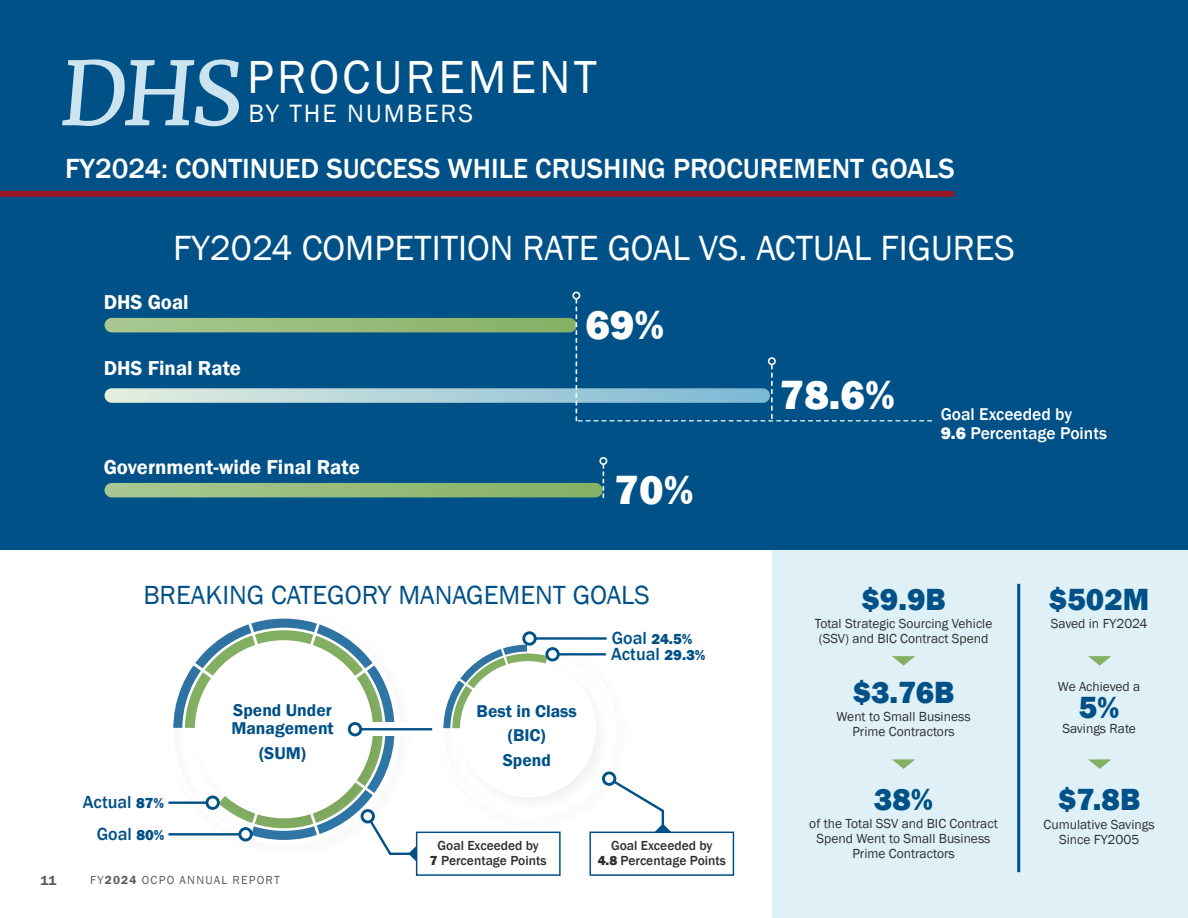
<style>
.page{position:relative;width:1188px;height:918px;background:#005187}
.page>*{position:absolute;margin:0;border:0;box-sizing:border-box;transform-origin:0 0}
.t1{font:47.7px "Franklin Gothic";letter-spacing:.07em;color:#fff}
.t2{font:800 42px "Franklin Gothic";color:#fff}
.t3{font:36px "Franklin Gothic";color:#fff}
.t4{font:800 31.5px "Franklin Gothic";color:#005187}
.t5{font:500 28.5px "Franklin Gothic";color:#fff}
.t6{font:27px "Franklin Gothic";color:#005187}
.t7{font:25.8px "Franklin Gothic";letter-spacing:.08em;color:#fff}
.t8{font:600 20.7px "Franklin Gothic";color:#fff}
.t9{font:500 18px "Franklin Gothic";color:#005187}
.t10{font:600 17.55px/24.8px "Franklin Gothic";color:#005187}
.t11{font:500 17.55px/19px "Franklin Gothic";color:#fff}
.t12{font:800 15px "Franklin Gothic";color:#005187}
.t13{font:13.5px/15px "Franklin Gothic";color:#2e2f2f;text-align:center}
.t14{font:500 13.5px/15px "Franklin Gothic";color:#2e2f2f;text-align:center}
.t15{font:600 13.5px "Franklin Gothic";color:#5a5a5d}
.t16{font:12px "Franklin Gothic";letter-spacing:.1em;color:#5a5a5d}
.s1{font-weight:800}
.s2{font-weight:800;font-size:15px}
.s3{font-weight:600}
.s4{font-weight:500;font-size:18px}
</style>
<div class="page">
<div style="left:0;top:551px;width:1147px;height:367px;background:#fff"></div>
<div style="left:772px;top:551px;width:416px;height:367px;background:#e0f0f7"></div>
<svg style="left:62px;top:59px;width:177px;height:67px"></svg>
<hr style="left:361px;top:728px;width:71px;height:2px;background:#005187">
<hr style="left:168px;top:802px;width:39px;height:2px;background:#005187">
<hr style="left:168px;top:833px;width:72px;height:3px;background:#005187">
<div style="left:416px;top:832px;width:145px;height:44px;background:#fff;border:2px solid #005187"></div>
<svg style="left:1088px;top:656px;width:23px;height:10px"></svg>
<svg style="left:892px;top:656px;width:23px;height:10px"></svg>
<svg style="left:892px;top:759px;width:23px;height:10px"></svg>
<svg style="left:1088px;top:759px;width:23px;height:10px"></svg>
<div style="left:0;top:191px;width:954px;height:6px;background:#951925"></div>
<div style="left:436px;top:637px;width:195px;height:196px;background:#fff"></div>
<div style="left:589px;top:832px;width:145px;height:44px;background:#fff;border:2px solid #005187"></div>
<hr style="left:1017px;top:584px;width:3px;height:288px;background:#005187">
<hr style="left:535px;top:637px;width:72px;height:3px;background:#005187">
<div style="left:522px;top:631px;width:15px;height:15px;border:3px solid #005187;border-radius:50%"></div>
<svg style="left:440px;top:641px;width:231px;height:192px"></svg>
<div style="left:602px;top:772px;width:14px;height:14px;border:3px solid #005187;border-radius:50%"></div>
<svg style="left:171px;top:618px;width:246px;height:244px"></svg>
<div style="left:361px;top:809px;width:14px;height:14px;border:3px solid #005187;border-radius:50%"></div>
<svg style="left:105px;top:319px;width:471px;height:13px;background:#97bc7b"></svg>
<div style="left:105px;top:318px;width:472px;height:14px;border:2px solid #fff;border-radius:6px"></div>
<svg style="left:105px;top:484px;width:497px;height:13px;background:#97bc7b"></svg>
<div style="left:105px;top:483px;width:498px;height:14px;border:2px solid #fff;border-radius:6px"></div>
<svg style="left:603px;top:465px;width:1px;height:33px"></svg>
<div style="left:599px;top:457px;width:8px;height:8px;border:2px solid #fff;border-radius:50%"></div>
<svg style="left:105px;top:389px;width:664px;height:13px;background:#bfdadb"></svg>
<div style="left:105px;top:388px;width:665px;height:15px;border:2px solid #fff;border-radius:6px"></div>
<svg style="left:576px;top:300px;width:356px;height:122px"></svg>
<div style="left:572px;top:292px;width:8px;height:8px;border:2px solid #fff;border-radius:50%"></div>
<h3 class="t1" style="left:247px;top:47px;width:351px">PROCUREMENT</h3>
<h3 class="t7" style="left:248px;top:98px;width:226px">BY THE NUMBERS</h3>
<p class="t5" style="left:65px;top:151px;width:891px">FY2024: CONTINUED SUCCESS WHILE CRUSHING PROCUREMENT GOALS</p>
<h4 class="t3" style="left:173px;top:226px;width:843px">FY2024 COMPETITION RATE GOAL VS. ACTUAL FIGURES</h4>
<p class="t8" style="left:104px;top:289px;width:87px">DHS Goal</p>
<p class="t2" style="left:585px;top:298px;width:81px">69%</p>
<p class="t8" style="left:104px;top:356px;width:139px">DHS Final Rate</p>
<p class="t2" style="left:780px;top:368px;width:117px">78.6%</p>
<p class="t11" style="left:941px;top:404px;width:168px">Goal Exceeded by<br><span class="s1">9.6</span> Percentage Points</p>
<p class="t8" style="left:104px;top:455px;width:258px">Government-wide Final Rate</p>
<p class="t2" style="left:615px;top:463px;width:81px">70%</p>
<h4 class="t6" style="left:143px;top:579px;width:508px">BREAKING CATEGORY MANAGEMENT GOALS</h4>
<p class="t9" style="left:83px;top:791px;width:83px">Actual <span class="s2">87%</span></p>
<p class="t9" style="left:97px;top:823px;width:69px">Goal <span class="s2">80%</span></p>
<h5 class="t10" style="left:231px;top:702px;width:104px;line-height:18px">Spend Under<br>Management</h5>
<h5 class="t10" style="left:259px;top:741px;width:48px">(SUM)</h5>
<p class="t15" style="left:40px;top:873px;width:17px">11</p>
<p class="t16" style="left:90px;top:873px;width:191px">FY<span class="s3">2024</span> OCPO ANNUAL REPORT</p>
<h5 class="t10" style="left:477px;top:699px;width:102px;text-align:center">Best in Class (BIC)<br>Spend</h5>
<p class="t12" style="left:612px;top:629px;width:82px"><span class="s4">Goal</span> 24.5%</p>
<p class="t9" style="left:611px;top:643px;width:96px">Actual <span class="s2">29.3%</span></p>
<p class="t14" style="left:430px;top:838px;width:118px">Goal Exceeded by<br><span class="s1">7</span> Percentage Points</p>
<p class="t14" style="left:598px;top:838px;width:130px">Goal Exceeded by<br><span class="s1">4.8</span> Percentage Points</p>
<p class="t4" style="left:861px;top:579px;width:86px">$9.9B</p>
<p class="t13" style="left:815px;top:617px;width:179px;text-align:left">Total Strategic Sourcing Vehicle (SSV) and BIC Contract Spend</p>
<p class="t4" style="left:853px;top:672px;width:103px">$3.76B</p>
<p class="t13" style="left:837px;top:709px;width:136px">Went to Small Business<br>Prime Contractors</p>
<p class="t4" style="left:874px;top:779px;width:61px">38%</p>
<p class="t13" style="left:809px;top:817px;width:190px">of the Total SSV and BIC Contract<br>Spend Went to Small Business<br>Prime Contractors</p>
<p class="t4" style="left:1049px;top:579px;width:102px">$502M</p>
<p class="t13" style="left:1051px;top:617px;width:98px">Saved in FY2024</p>
<p class="t13" style="left:1058px;top:679px;width:84px">We Achieved a</p>
<p class="t4" style="left:1079px;top:687px;width:42px">5%</p>
<p class="t13" style="left:1062px;top:722px;width:75px">Savings Rate</p>
<p class="t4" style="left:1058px;top:780px;width:84px">$7.8B</p>
<p class="t13" style="left:1044px;top:817px;width:113px">Cumulative Savings<br>Since FY2005</p>
</div>
